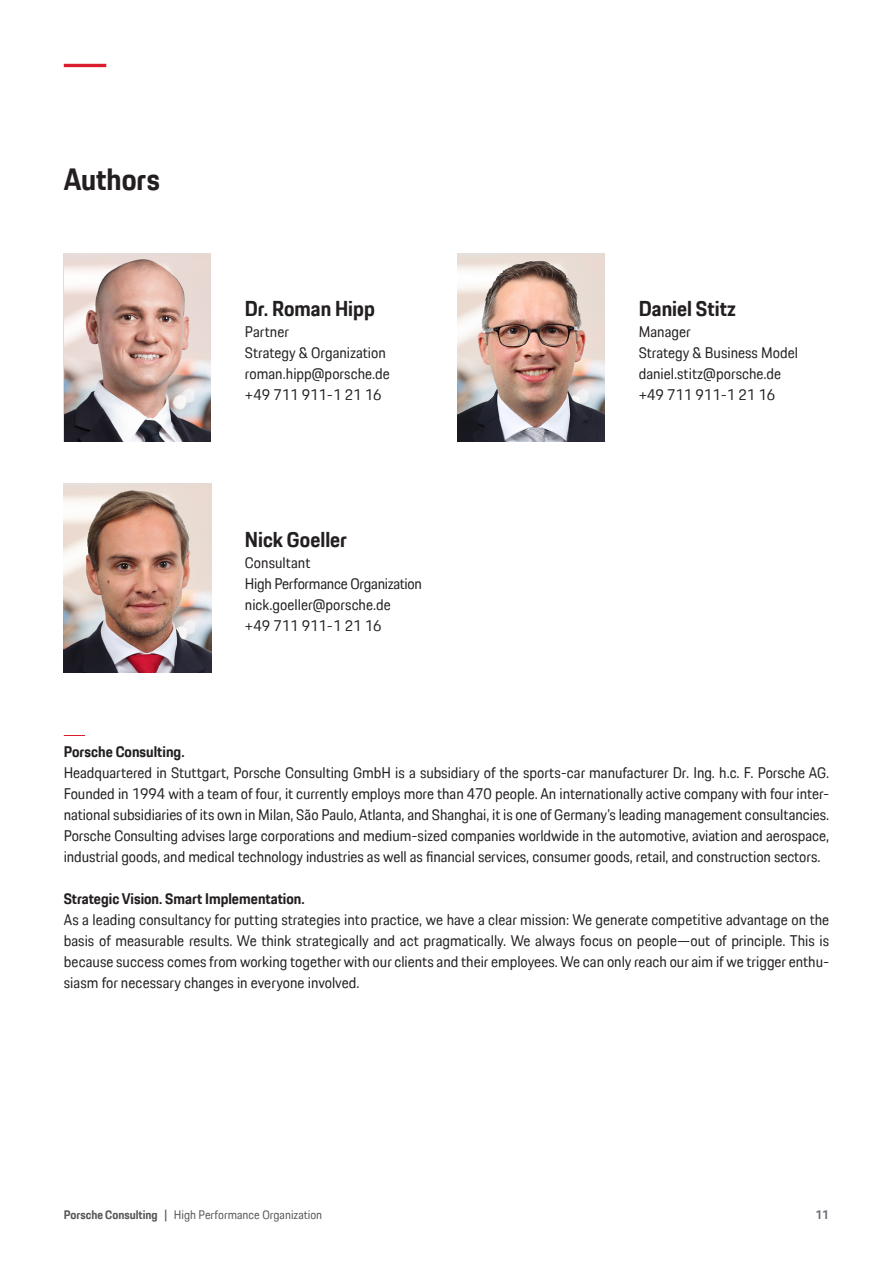
<style>
.page{position:relative;width:893px;height:1263px;background:#fff}
.page>*{position:absolute;margin:0;border:0;box-sizing:border-box;transform-origin:0 0}
.t1{font:700 30px "Porsche Next TT";color:#231f20}
.t2{font:700 21px "Porsche Next TT";color:#231f20}
.t3{font:15px/21px "Porsche Next TT";color:#231f20}
.t4{font:700 15px "Porsche Next TT";color:#231f20}
.t5{font:12px "Porsche Next TT";color:#57585a}
.t6{font:700 12px "Porsche Next TT";color:#696d74}
.s1{font-weight:700}
</style>
<div class="page">
<img style="left:64px;top:253px;width:147px;height:189px">
<img style="left:64px;top:484px;width:147px;height:189px">
<img style="left:457px;top:253px;width:147px;height:189px">
<svg style="left:64px;top:735px;width:21px;height:1px"></svg>
<hr style="left:64px;top:64px;width:42px;height:3px;background:#da1e2d">
<h1 class="t1" style="left:64px;top:159px;width:98px">Authors</h1>
<h2 class="t2" style="left:245px;top:294px;width:131px">Dr. Roman Hipp</h2>
<p class="t3" style="left:245px;top:321px;width:146px">Partner<br>Strategy &amp; Organization roman.hipp@porsche.de +49 711 911-1 21 16</p>
<h2 class="t2" style="left:245px;top:525px;width:103px">Nick Goeller</h2>
<p class="t3" style="left:245px;top:552px;width:178px">Consultant<br>High Performance Organization nick.goeller@porsche.de<br>+49 711 911-1 21 16</p>
<h2 class="t2" style="left:639px;top:294px;width:99px">Daniel Stitz</h2>
<p class="t3" style="left:639px;top:321px;width:161px">Manager<br>Strategy &amp; Business Model daniel.stitz@porsche.de +49 711 911-1 21 16</p>
<p class="t4" style="left:64px;top:741px;width:122px">Porsche Consulting.</p>
<p class="t3" style="left:64px;top:762px;width:767px;text-align:justify">Headquartered in Stuttgart, Porsche Consulting GmbH is a subsidiary of the sports-car manufacturer Dr. Ing. h.c. F. Porsche AG.<br>Founded in 1994 with a team of four, it currently employs more than 470 people. An internationally active company with four inter&shy;national subsidiaries of its own in Milan, São Paulo, Atlanta, and Shanghai, it is one of Germany’s leading management consultancies.<br>Porsche Consulting advises large corporations and medium-sized companies worldwide in the automotive, aviation and aerospace, industrial goods, and medical technology industries as well as financial services, consumer goods, retail, and construction sectors.</p>
<p class="t4" style="left:64px;top:888px;width:242px">Strategic Vision. Smart Implementation.</p>
<p class="t3" style="left:64px;top:909px;width:767px;text-align:justify">As a leading consultancy for putting strategies into practice, we have a clear mission: We generate competitive advantage on the basis of measurable results. We think strategically and act pragmatically. We always focus on people—out of principle. This is because success comes from working together with our clients and their employees. We can only reach our aim if we trigger enthu&shy;siasm for necessary changes in everyone involved.</p>
<p class="t5" style="left:64px;top:1207px;width:260px"><span class="s1">Porsche Consulting |</span> High Performance Organization</p>
<p class="t6" style="left:816px;top:1207px;width:15px">11</p>
</div>
